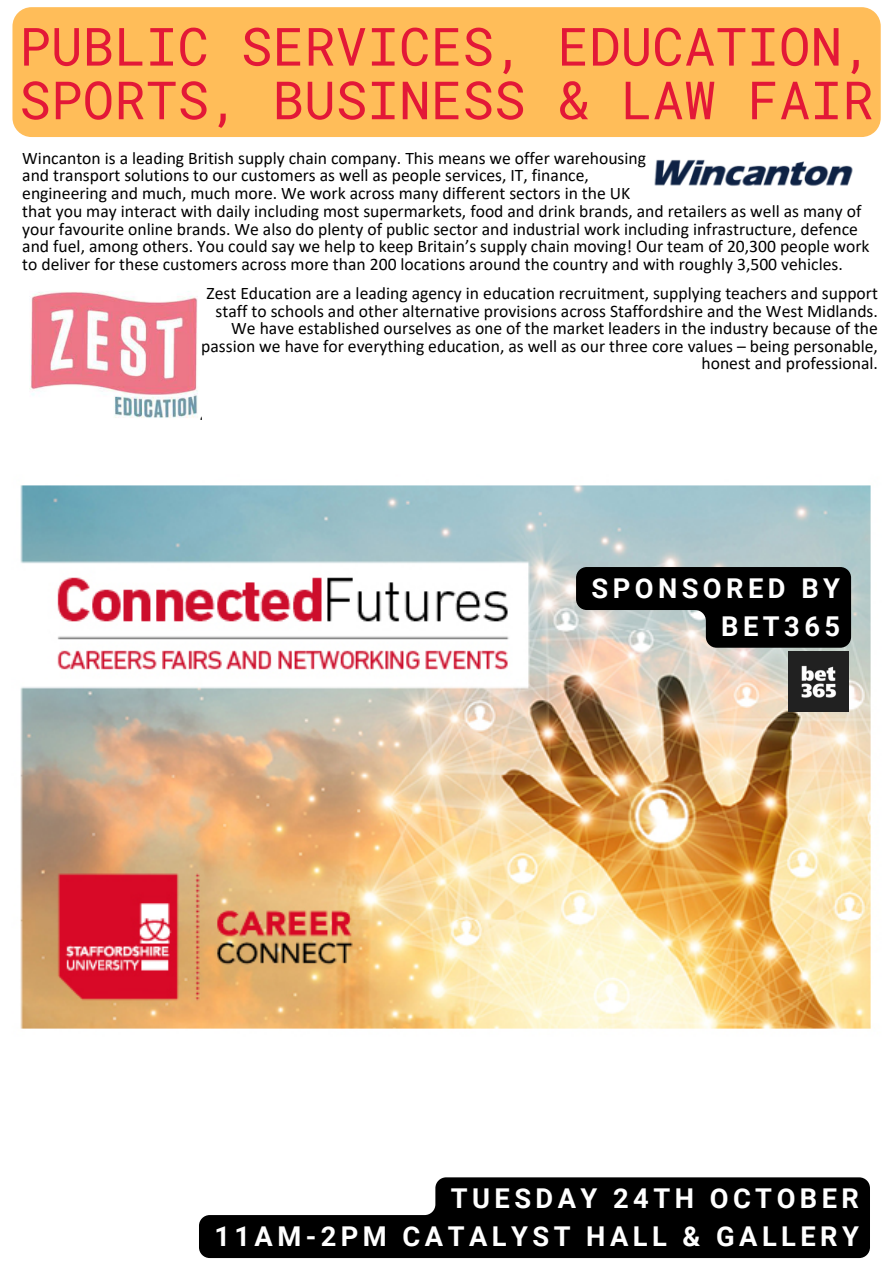
<style>
.page{position:relative;width:893px;height:1263px;background:#fff}
.page>*{position:absolute;margin:0;border:0;box-sizing:border-box;transform-origin:0 0}
.t1{font:52.72px/53.6px "Roboto Mono";color:#e31837}
.t2{font:700 27.3px "Roboto";letter-spacing:.165em;color:#fff}
.t3{font:17.62px/17.4px "Calibri";color:#000}
</style>
<div class="page">
<img style="left:654px;top:159px;width:199px;height:27px">
<img style="left:29px;top:291px;width:172px;height:128px">
<div style="left:12px;top:7px;width:868px;height:130px;background:#ffbd59"></div>
<svg style="left:199px;top:1177px;width:671px;height:81px;fill:#000"></svg>
<img style="left:20px;top:485px;width:851px;height:544px">
<svg style="left:576px;top:567px;width:275px;height:81px"></svg>
<img style="left:788px;top:652px;width:60px;height:60px">
<p class="t1" style="left:19px;top:18px;width:856px">PUBLIC SERVICES, EDUCATION,<br>SPORTS, BUSINESS &amp; LAW FAIR</p>
<p class="t3" style="left:22px;top:151px;width:625px">Wincanton is a leading British supply chain company. This means we offer warehousing and transport solutions to our customers as well as people services, IT, finance, engineering and much, much more. We work across many different sectors in the UK</p>
<p class="t3" style="left:22px;top:204px;width:848px">that you may interact with daily including most supermarkets, food and drink brands, and retailers as well as many of your favourite online brands. We also do plenty of public sector and industrial work including infrastructure, defence and fuel, among others. You could say we help to keep Britain’s supply chain moving! Our team of 20,300 people work to deliver for these customers across more than 200 locations around the country and with roughly 3,500 vehicles.</p>
<p class="t3" style="left:201px;top:286px;width:678px;text-align:right">Zest Education are a leading agency in education recruitment, supplying teachers and support staff to schools and other alternative provisions across Staffordshire and the West Midlands.<br>We have established ourselves as one of the market leaders in the industry because of the passion we have for everything education, as well as our three core values – being personable, honest and professional.</p>
<p class="t2" style="left:591px;top:572px;width:250px">SPONSORED BY</p>
<p class="t2" style="left:721px;top:610px;width:120px">BET365</p>
<p class="t2" style="left:451px;top:1183px;width:410px">TUESDAY 24TH OCTOBER</p>
<p class="t2" style="left:214px;top:1220px;width:646px">11AM-2PM CATALYST HALL &amp; GALLERY</p>
</div>
